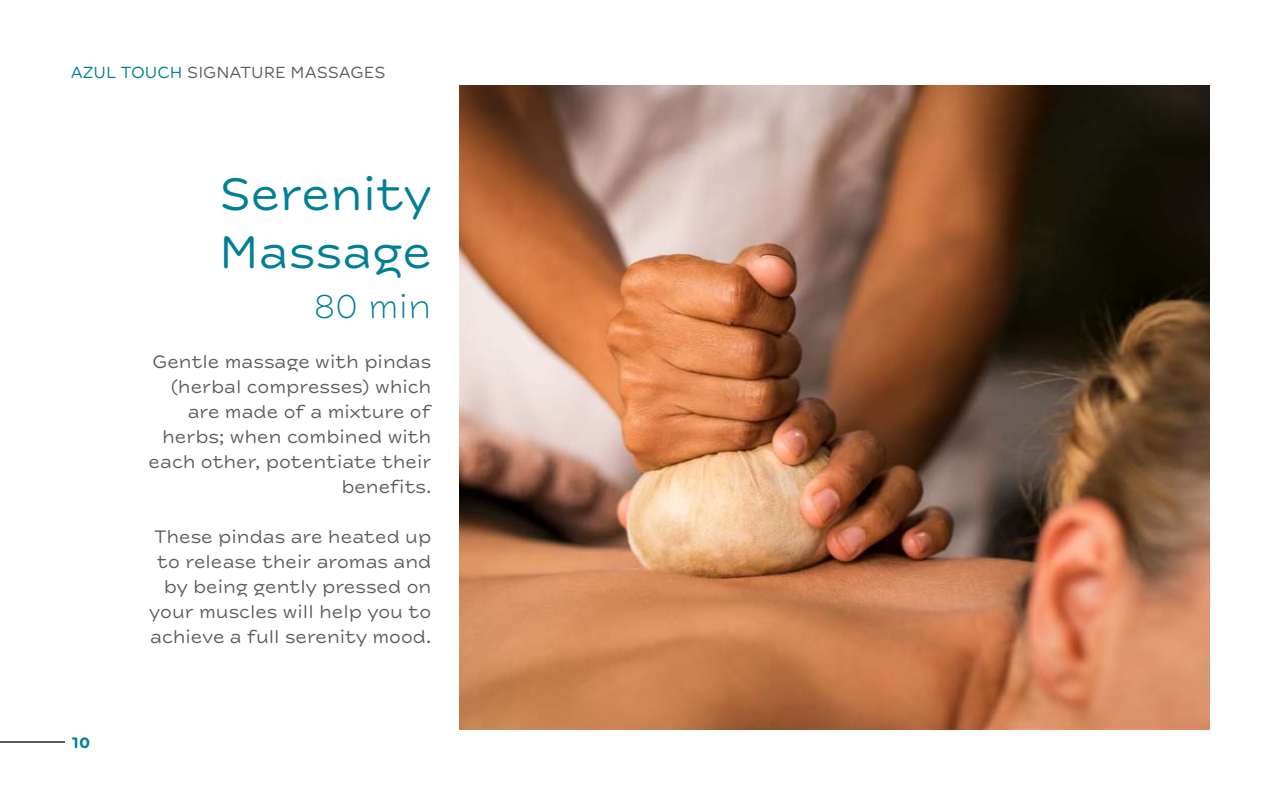
<style>
.page{position:relative;width:1280px;height:800px;background:#fff}
.page>*{position:absolute;margin:0;border:0;box-sizing:border-box;transform-origin:0 0}
.t1{font:48px/57.6px "New Farm";color:#008095}
.t2{font:300 35px "New Farm";color:#008095}
.t3{font:19px/25px "New Farm";color:#5c5c5b;text-align:right}
.t4{font:17px "New Farm";color:#5c5c5b}
.t5{font:700 16px "New Farm";color:#008095}
.s1{color:#008095}
</style>
<div class="page">
<hr style="left:0;top:742px;width:64px;height:1px;background:#5c5c5b">
<img style="left:460px;top:85px;width:749px;height:644px">
<p class="t4" style="left:71px;top:62px;width:316px"><span class="s1">AZUL TOUCH</span> SIGNATURE MASSAGES</p>
<p class="t5" style="left:72px;top:733px;width:20px">10</p>
<h1 class="t1" style="left:219px;top:166px;width:214px">Serenity<br>Massage</h1>
<h2 class="t2" style="left:314px;top:286px;width:119px">80 min</h2>
<p class="t3" style="left:148px;top:349px;width:285px">Gentle massage with pindas (herbal compresses) which are made of a mixture of herbs; when combined with each other, potentiate their benefits.</p>
<p class="t3" style="left:149px;top:524px;width:284px">These pindas are heated up to release their aromas and by being gently pressed on your muscles will help you to achieve a full serenity mood.</p>
</div>
